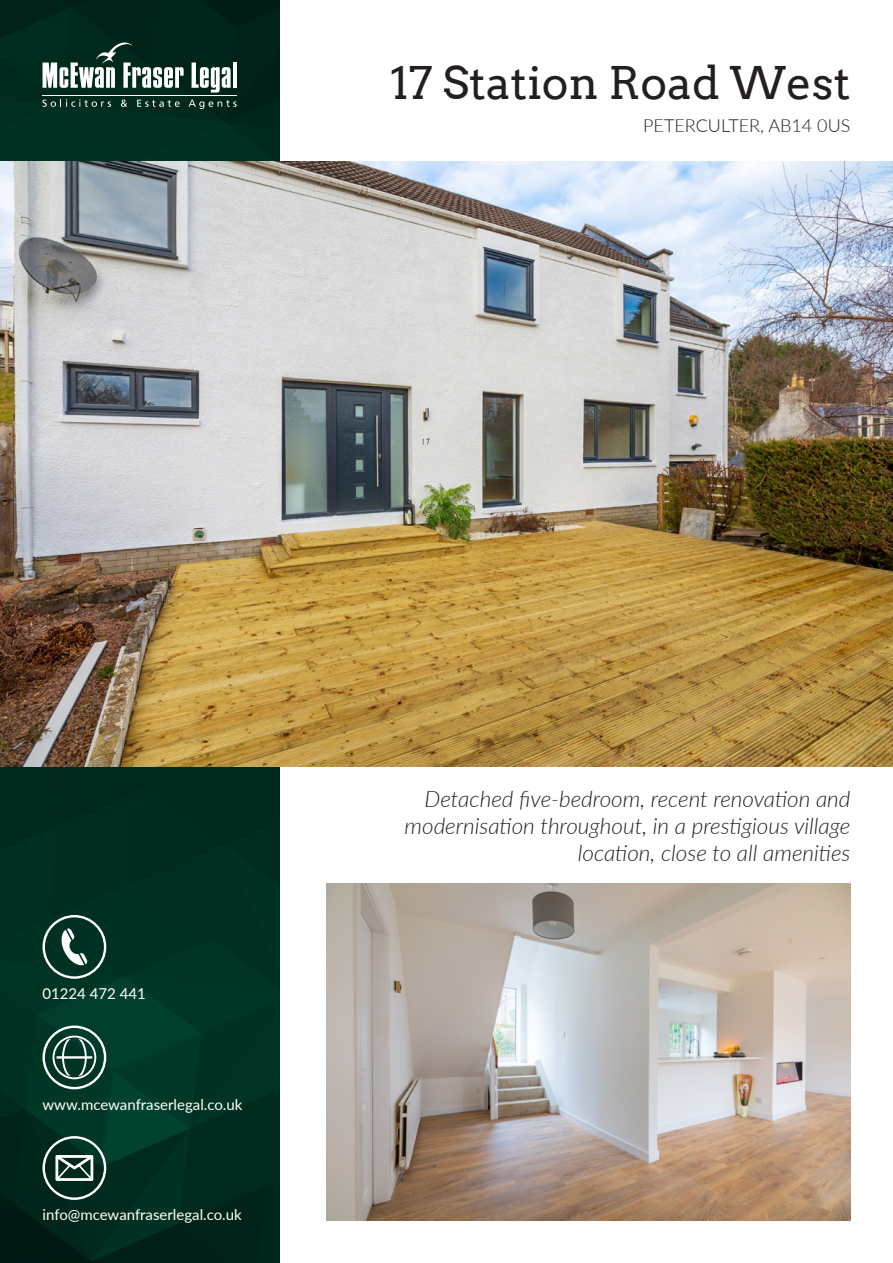
<style>
.page{position:relative;width:893px;height:1263px;background:#fff}
.page>*{position:absolute;margin:0;border:0;box-sizing:border-box;transform-origin:0 0}
.t1{font:45px "Arvo";color:#231f20}
.t2{font:italic 300 22.5px/27px "Lato";color:#231f20;text-align:right}
.t3{font:300 18px "Lato";color:#231f20}
.t4{font:15px "Lato";color:#fff}
</style>
<div class="page">
<img style="left:0;top:0;width:279px;height:1263px">
<img style="left:0;top:162px;width:893px;height:605px">
<svg style="left:43px;top:43px;width:141px;height:45px"></svg>
<svg style="left:192px;top:63px;width:39px;height:30px"></svg>
<hr style="left:233px;top:63px;width:4px;height:25px;background:#fff">
<hr style="left:43px;top:95px;width:194px;height:1px;background:#fff">
<svg style="left:43px;top:99px;width:68px;height:8px"></svg>
<svg style="left:121px;top:100px;width:6px;height:7px"></svg>
<svg style="left:137px;top:100px;width:43px;height:7px"></svg>
<svg style="left:189px;top:100px;width:48px;height:9px"></svg>
<img style="left:326px;top:883px;width:524px;height:337px">
<svg style="left:43px;top:915px;width:63px;height:64px;background:#335a4f"></svg>
<svg style="left:43px;top:1025px;width:63px;height:64px;background:#3a6559"></svg>
<svg style="left:43px;top:1136px;width:63px;height:64px;background:#3a5b52"></svg>
<h1 class="t1" style="left:390px;top:55px;width:462px">17 Station Road West</h1>
<p class="t3" style="left:643px;top:113px;width:209px">PETERCULTER, AB14 0US</p>
<p class="t4" style="left:43px;top:983px;width:105px">01224 472 441</p>
<p class="t4" style="left:43px;top:1094px;width:201px">www.mcewanfraserlegal.co.uk</p>
<p class="t4" style="left:43px;top:1204px;width:201px">info@mcewanfraserlegal.co.uk</p>
<p class="t2" style="left:405px;top:785px;width:447px">Detached five-bedroom, recent renovation and modernisation throughout, in a prestigious village location, close to all amenities</p>
</div>
